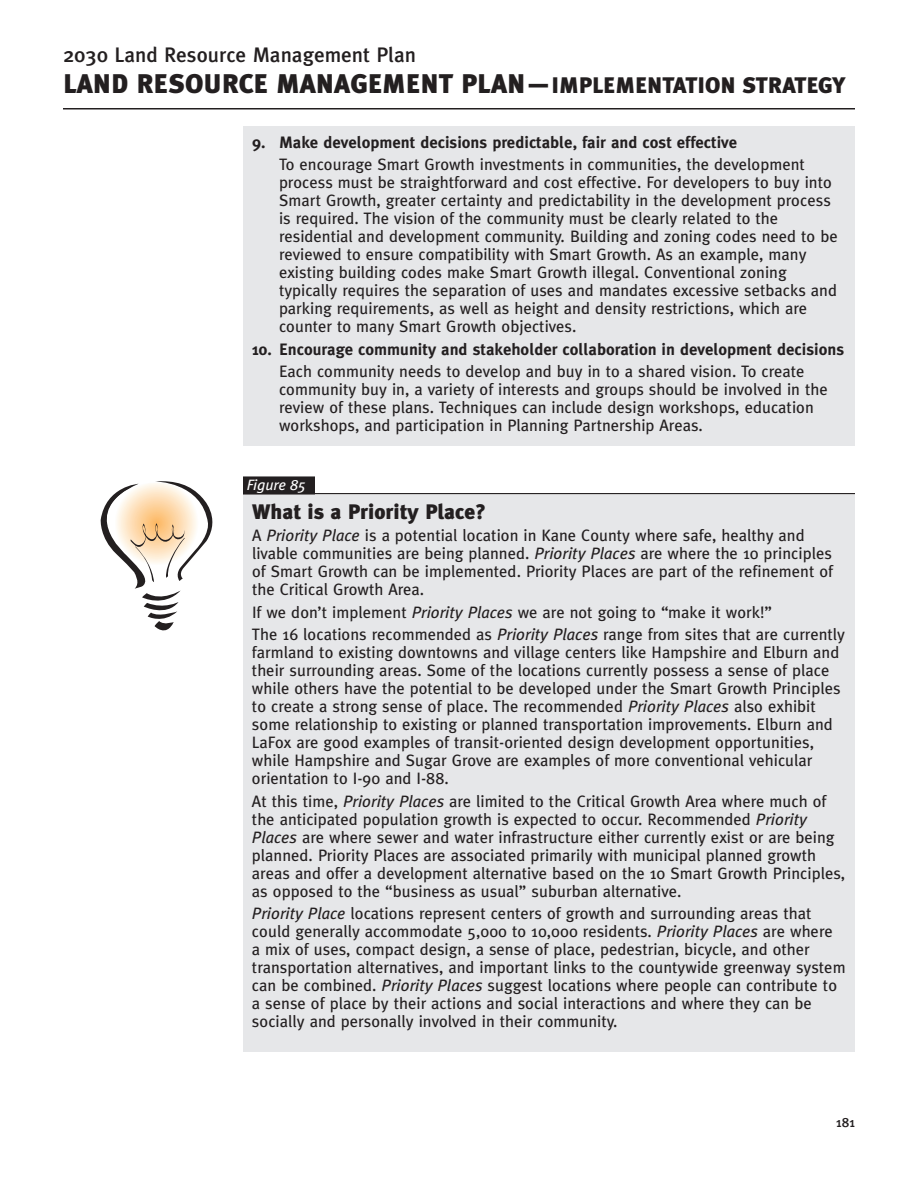
<style>
.page{position:relative;width:918px;height:1188px;background:#fff}
.page>*{position:absolute;margin:0;border:0;box-sizing:border-box;transform-origin:0 0}
.t1{font:900 27px "Meta Plus";color:#231f20}
.t2{font:500 21px "Meta Plus";color:#231f20}
.t3{font:900 21px "Meta Plus";color:#231f20}
.t4{font:16.5px/18px "Meta Plus";color:#231f20}
.t5{font:700 16.5px "Meta Plus";color:#231f20}
.t6{font:italic 15px "Meta";color:#fff}
.t7{font:500 13.5px "Meta Plus";color:#231f20}
.s1{font-size:22.5px}
.s2{font-style:italic}
</style>
<div class="page">
<hr style="left:63px;top:108px;width:792px;height:2px;background:#231f20">
<div style="left:243px;top:496px;width:612px;height:556px;background:#e6e7e9"></div>
<div style="left:243px;top:126px;width:612px;height:319px;background:#e6e7e9"></div>
<div style="left:243px;top:476px;width:72px;height:18px;background:#231f20"></div>
<hr style="left:243px;top:493px;width:612px;height:1px;background:#231f20">
<svg style="left:101px;top:481px;width:111px;height:150px"></svg>
<p class="t2" style="left:63px;top:46px;width:355px">2030 Land Resource Management Plan</p>
<h1 class="t1" style="left:63px;top:74px;width:784px">LAND RESOURCE MANAGEMENT PLAN—<span class="s1">IMPLEMENTATION STRATEGY</span></h1>
<p class="t5" style="left:252px;top:136px;width:487px">9. Make development decisions predictable, fair and cost effective</p>
<p class="t4" style="left:279px;top:157px;width:560px">To encourage Smart Growth investments in communities, the development process must be straightforward and cost effective. For developers to buy into Smart Growth, greater certainty and predictability in the development process is required. The vision of the community must be clearly related to the residential and development community. Building and zoning codes need to be reviewed to ensure compatibility with Smart Growth. As an example, many existing building codes make Smart Growth illegal. Conventional zoning typically requires the separation of uses and mandates excessive setbacks and parking requirements, as well as height and density restrictions, which are counter to many Smart Growth objectives.</p>
<p class="t5" style="left:252px;top:343px;width:594px">10. Encourage community and stakeholder collaboration in development decisions</p>
<p class="t4" style="left:279px;top:364px;width:550px">Each community needs to develop and buy in to a shared vision. To create community buy in, a variety of interests and groups should be involved in the review of these plans. Techniques can include design workshops, education workshops, and participation in Planning Partnership Areas.</p>
<p class="t6" style="left:247px;top:479px;width:60px">Figure 85</p>
<p class="t3" style="left:252px;top:504px;width:236px">What is a Priority Place?</p>
<p class="t4" style="left:252px;top:527px;width:583px">A <span class="s2">Priority Place</span> is a potential location in Kane County where safe, healthy and livable communities are being planned. <span class="s2">Priority Places</span> are where the 10 principles of Smart Growth can be implemented. Priority Places are part of the refinement of the Critical Growth Area.</p>
<p class="t4" style="left:252px;top:602px;width:595px;line-height:22.5px">If we don’t implement <span class="s2">Priority Places</span> we are not going to “make it work!”<br>The 16 locations recommended as <span class="s2">Priority Places</span> range from sites that are currently</p>
<p class="t4" style="left:252px;top:644px;width:590px">farmland to existing downtowns and village centers like Hampshire and Elburn and their surrounding areas. Some of the locations currently possess a sense of place while others have the potential to be developed under the Smart Growth Principles to create a strong sense of place. The recommended <span class="s2">Priority Places</span> also exhibit some relationship to existing or planned transportation improvements. Elburn and LaFox are good examples of transit-oriented design development opportunities, while Hampshire and Sugar Grove are examples of more conventional vehicular orientation to I-90 and I-88.</p>
<p class="t4" style="left:252px;top:793px;width:595px">At this time, <span class="s2">Priority Places</span> are limited to the Critical Growth Area where much of the anticipated population growth is expected to occur. Recommended <span class="s2">Priority Places</span> are where sewer and water infrastructure either currently exist or are being planned. Priority Places are associated primarily with municipal planned growth areas and offer a development alternative based on the 10 Smart Growth Principles, as opposed to the “business as usual” suburban alternative.</p>
<p class="t4" style="left:252px;top:905px;width:595px"><span class="s2">Priority Place</span> locations represent centers of growth and surrounding areas that could generally accommodate 5,000 to 10,000 residents. <span class="s2">Priority Places</span> are where<br>a mix of uses, compact design, a sense of place, pedestrian, bicycle, and other transportation alternatives, and important links to the countywide greenway system can be combined. <span class="s2">Priority Places</span> suggest locations where people can contribute to a sense of place by their actions and social interactions and where they can be socially and personally involved in their community.</p>
<p class="t7" style="left:836px;top:1116px;width:20px">181</p>
</div>
